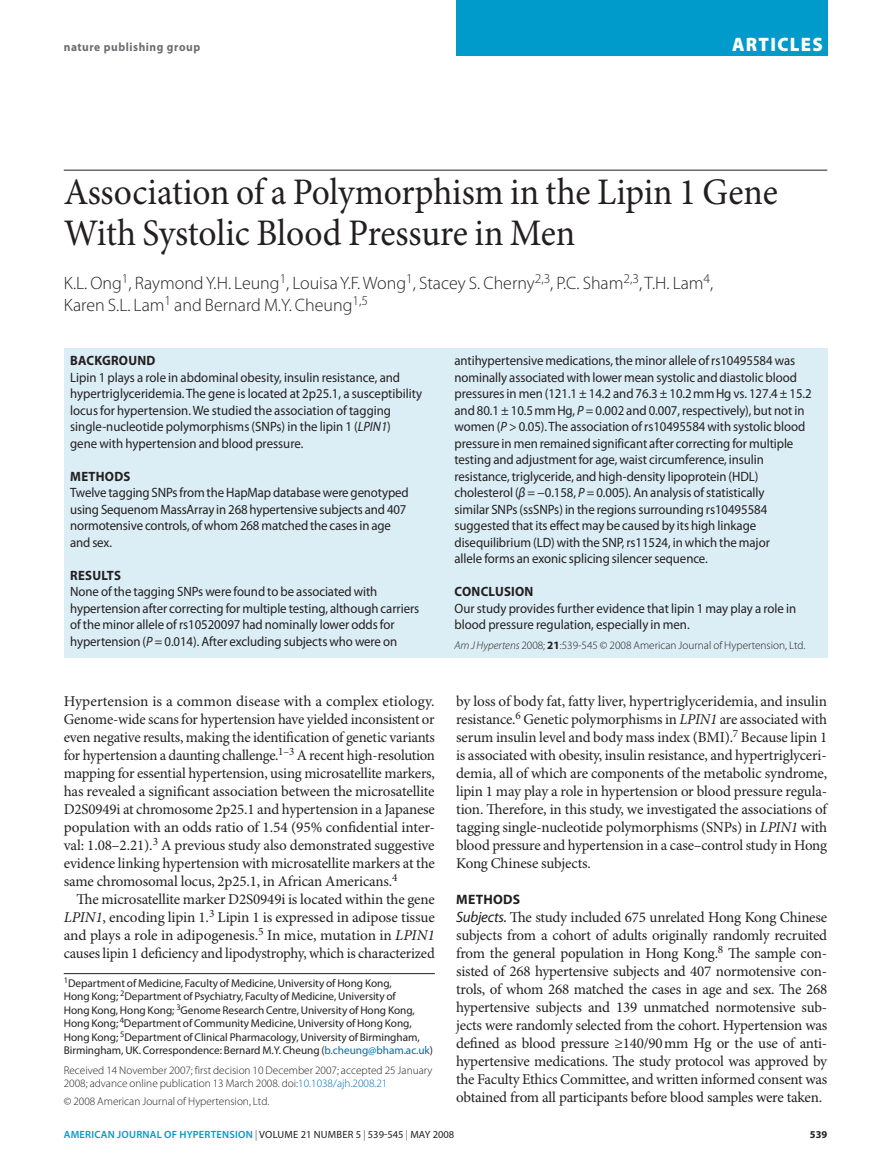
<style>
.page{position:relative;width:891px;height:1175px;background:#fff}
.page>*{position:absolute;margin:0;border:0;box-sizing:border-box;transform-origin:0 0}
.t1{font:37.5px/40.5px "Minion Pro";letter-spacing:-.005em;color:#231f20;scale:.95 1}
.t2{font:900 19.5px "Myriad Pro";letter-spacing:.07em;color:#fff;scale:.95 1}
.t3{font:300 18px/22.5px "Myriad Pro";color:#231f20}
.t4{font:15px/18px "Minion Pro";letter-spacing:-.015em;color:#231f20;text-align:justify}
.t5{font:700 13.65px "Myriad Pro";letter-spacing:.02em;color:#231f20}
.t6{font:13.5px/16.5px "Myriad Pro";letter-spacing:-.005em;color:#231f20;scale:.95 1}
.t7{font:700 13.5px "Myriad Pro";letter-spacing:.02em;color:#231f20;scale:.95 1}
.t8{font:700 12px "Myriad Pro";letter-spacing:.05em;color:#6c6d70;scale:.95 1}
.t9{font:11.25px/13.5px "Myriad Pro";letter-spacing:-.005em;color:#231f20}
.t10{font:300 11.25px/13.5px "Myriad Pro";color:#231f20}
.t11{font:600 10.5px "Myriad Pro";letter-spacing:.02em;color:#009bca}
.t12{font:700 10.5px "Myriad Pro";color:#231f20}
.s1{font-style:italic}
.s2{color:#006cb3}
.s3{font-weight:700}
.s4{font-family:"Myriad Pro";font-style:italic}
.s5{font-weight:300;color:#231f20}
.s6{font-weight:400;color:#231f20}
</style>
<div class="page">
<div style="left:456px;top:0;width:371px;height:55px;background:#009bca"></div>
<div style="left:64px;top:349px;width:763px;height:309px;background:#dbedf5"></div>
<hr style="left:64px;top:170px;width:763px;height:1px;background:#231f20">
<hr style="left:64px;top:973px;width:371px;height:1px;background:#231f20">
<p class="t8" style="left:64px;top:39px;width:145px">NATURE PUBLISHING GROUP</p>
<h2 class="t2" style="left:732px;top:32px;width:97px">ARTICLES</h2>
<h1 class="t1" style="left:64px;top:174px;width:753px">Association of a Polymorphism in the Lipin 1 Gene<br>With Systolic Blood Pressure in Men</h1>
<p class="t3" style="left:64px;top:271px;width:651px">K.L. Ong<sup>1</sup>, Raymond Y.H. Leung<sup>1</sup>, Louisa Y.F. Wong<sup>1</sup>, Stacey S. Cherny<sup>2,3</sup>, P.C. Sham<sup>2,3</sup>, T.H. Lam<sup>4</sup>,<br>Karen S.L. Lam<sup>1</sup> and Bernard M.Y. Cheung<sup>1,5</sup></p>
<p class="t7" style="left:70px;top:352px;width:91px">BACKGROUND</p>
<p class="t6" style="left:70px;top:369px;width:372px">Lipin 1 plays a role in abdominal obesity, insulin resistance, and hypertriglyceridemia. The gene is located at 2p25.1, a susceptibility locus for hypertension. We studied the association of tagging single-nucleotide polymorphisms (SNPs) in the lipin 1 (<span class="s1">LPIN1</span>)<br>gene with hypertension and blood pressure.</p>
<p class="t7" style="left:70px;top:467px;width:65px">METHODS</p>
<p class="t6" style="left:70px;top:484px;width:358px">Twelve tagging SNPs from the HapMap database were genotyped using Sequenom MassArray in 268 hypertensive subjects and 407 normotensive controls, of whom 268 matched the cases in age and sex.</p>
<p class="t7" style="left:70px;top:566px;width:55px">RESULTS</p>
<p class="t6" style="left:70px;top:583px;width:369px">None of the tagging SNPs were found to be associated with hypertension after correcting for multiple testing, although carriers of the minor allele of rs10520097 had nominally lower odds for hypertension (<span class="s1">P</span> = 0.014). After excluding subjects who were on</p>
<p class="t4" style="left:64px;top:692px;width:373px">Hypertension is a common disease with a complex etiology.<br>Genome-wide scans for hypertension have yielded inconsistent or even negative results, making the identification of genetic variants for hypertension a daunting challenge.<sup>1–3</sup> A recent high-resolution mapping for essential hypertension, using microsatellite markers, has revealed a significant association between the microsatellite D2S0949i at chromosome 2p25.1 and hypertension in a Japanese population with an odds ratio of 1.54 (95% confidential inter&shy;val: 1.08–2.21).<sup>3</sup> A previous study also demonstrated suggestive evidence linking hypertension with microsatellite markers at the same chromosomal locus, 2p25.1, in African Americans.<sup>4</sup></p>
<p class="t4" style="left:64px;top:890px;width:373px;text-indent:13px">The microsatellite marker D2S0949i is located within the gene <span class="s1">LPIN1</span>, encoding lipin 1.<sup>3</sup> Lipin 1 is expressed in adipose tissue and plays a role in adipogenesis.<sup>5</sup> In mice, mutation in <span class="s1">LPIN1 </span>causes lipin 1 deficiency and lipodystrophy, which is characterized</p>
<p class="t9" style="left:64px;top:975px;width:371px"><sup>1</sup>Department of Medicine, Faculty of Medicine, University of Hong Kong,<br>Hong Kong; <sup>2</sup>Department of Psychiatry, Faculty of Medicine, University of<br>Hong Kong, Hong Kong; <sup>3</sup>Genome Research Centre, University of Hong Kong, Hong Kong; <sup>4</sup>Department of Community Medicine, University of Hong Kong, Hong Kong; <sup>5</sup>Department of Clinical Pharmacology, University of Birmingham, Birmingham, UK. Correspondence: Bernard M.Y. Cheung (<span class="s2">b.cheung@bham.ac.uk</span>)</p>
<p class="t10" style="left:64px;top:1062px;width:370px">Received 14 November 2007; first decision 10 December 2007; accepted 25 January<br>2008; advance online publication 13 March 2008. doi:<span class="s2">10.1038/ajh.2008.21</span></p>
<p class="t10" style="left:64px;top:1094px;width:207px">© 2008 American Journal of Hypertension, Ltd.</p>
<p class="t6" style="left:454px;top:352px;width:378px">antihypertensive medications, the minor allele of rs10495584 was nominally associated with lower mean systolic and diastolic blood pressures in men (121.1 ± 14.2 and 76.3 ± 10.2mmHg vs. 127.4 ± 15.2 and 80.1 ± 10.5mmHg, <span class="s1">P</span> = 0.002 and 0.007, respectively), but not in women (<span class="s1">P</span> &gt; 0.05). The association of rs10495584 with systolic blood pressure in men remained significant after correcting for multiple testing and adjustment for age, waist circumference, insulin resistance, triglyceride, and high-density lipoprotein (HDL) cholesterol (<span class="s1">β</span> = −0.158, <span class="s1">P</span> = 0.005). An analysis of statistically<br>similar SNPs (ssSNPs) in the regions surrounding rs10495584 suggested that its effect may be caused by its high linkage disequilibrium (LD) with the SNP, rs11524, in which the major<br>allele forms an exonic splicing silencer sequence.</p>
<p class="t7" style="left:455px;top:583px;width:84px">CONCLUSION</p>
<p class="t6" style="left:455px;top:600px;width:361px">Our study provides further evidence that lipin 1 may play a role in blood pressure regulation, especially in men.</p>
<p class="t10" style="left:454px;top:638px;width:352px"><span class="s1">Am J Hypertens</span> 2008; <span class="s3">21</span>:539-545 © 2008 American Journal of Hypertension, Ltd.</p>
<p class="t4" style="left:456px;top:692px;width:373px">by loss of body fat, fatty liver, hypertriglyceridemia, and insulin resistance.<sup>6</sup> Genetic polymorphisms in <span class="s1">LPIN1</span> are associated with serum insulin level and body mass index (BMI).<sup>7</sup> Because lipin 1 is associated with obesity, insulin resistance, and hypertriglyceri&shy;demia, all of which are components of the metabolic syndrome, lipin 1 may play a role in hypertension or blood pressure regula&shy;tion. Therefore, in this study, we investigated the associations of tagging single-nucleotide polymorphisms (SNPs) in <span class="s1">LPIN1</span> with blood pressure and hypertension in a case–control study in Hong Kong Chinese subjects.</p>
<p class="t5" style="left:456px;top:890px;width:66px">METHODS</p>
<p class="t4" style="left:456px;top:908px;width:373px"><span class="s4">Subjects.</span> The study included 675 unrelated Hong Kong Chinese subjects from a cohort of adults originally randomly recruited from the general population in Hong Kong.<sup>8</sup> The sample con&shy;sisted of 268 hypertensive subjects and 407 normotensive con&shy;trols, of whom 268 matched the cases in age and sex. The 268 hypertensive subjects and 139 unmatched normotensive sub&shy;jects were randomly selected from the cohort. Hypertension was defined as blood pressure ≥140/90mm Hg or the use of anti&shy;hypertensive medications. The study protocol was approved by the Faculty Ethics Committee, and written informed consent was obtained from all participants before blood samples were taken.</p>
<p class="t11" style="left:64px;top:1127px;width:392px">AMERICAN JOURNAL OF HYPERTENSION <span class="s5">|</span> <span class="s6">VOLUME 21 NUMBER 5</span> <span class="s5">|</span> <span class="s6">539-545</span> <span class="s5">|</span> <span class="s6">may 2008</span></p>
<p class="t12" style="left:810px;top:1127px;width:19px">539</p>
</div>
